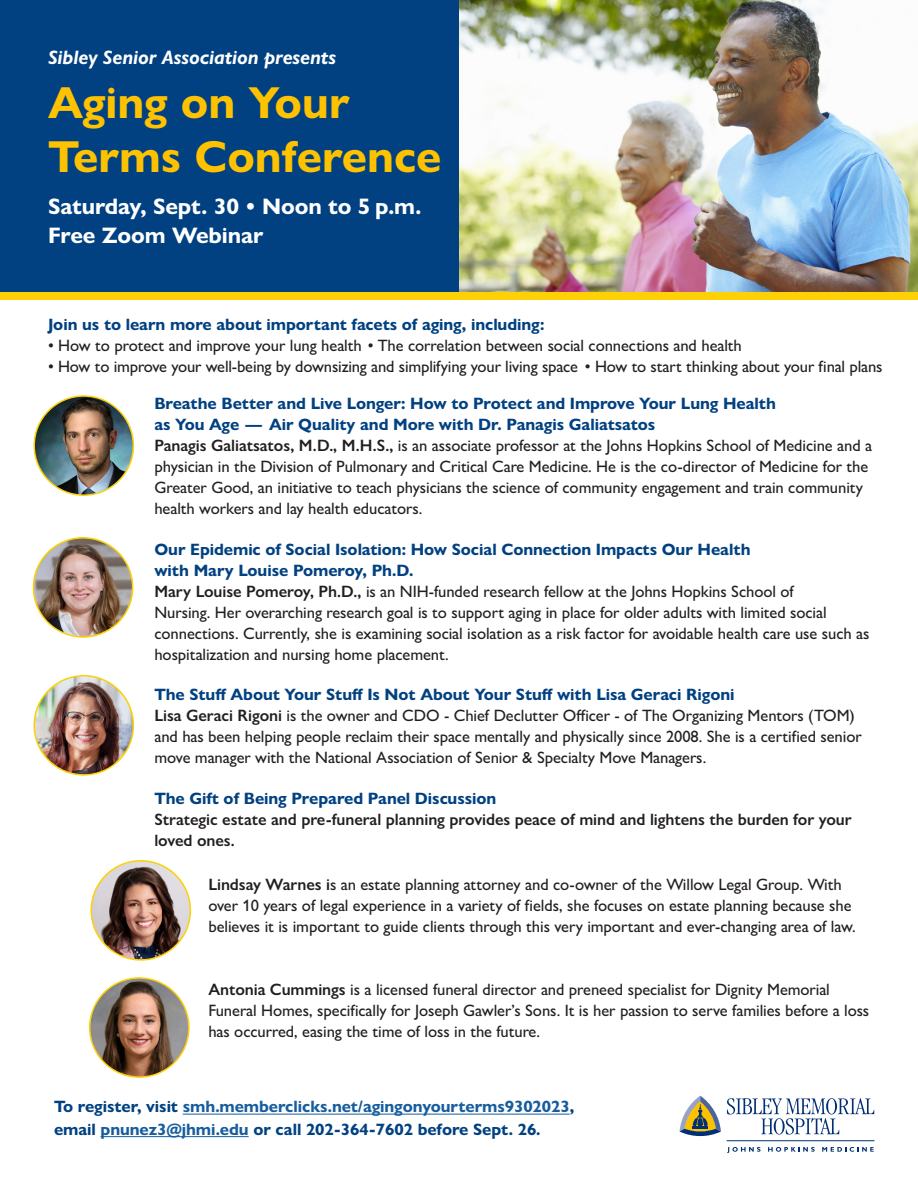
<style>
.page{position:relative;width:918px;height:1188px;background:#fff}
.page>*{position:absolute;margin:0;border:0;box-sizing:border-box;transform-origin:0 0}
.t1{font:700 45px/54px "Gill Sans Nova";color:#fec200}
.t2{font:700 22.5px "Gill Sans Nova";letter-spacing:-.005em;color:#fff}
.t3{font:italic 700 19.5px "Gill Sans Nova";letter-spacing:-.005em;color:#fff}
.t4{font:500 16.5px/21px "Gill Sans Nova";letter-spacing:-.005em;color:#231f20}
.t5{font:700 16.5px "Gill Sans Nova";letter-spacing:-.005em;color:#014181}
.t6{font:600 16.5px/21px "Gill Sans Nova";letter-spacing:-.005em;color:#231f20}
.t7{font:700 16.5px "Gill Sans Nova";letter-spacing:-.005em;color:#175d9e}
.s1{font-weight:600}
.s2{color:#014181}
.s3{color:#175d9e}
</style>
<div class="page">
<img style="left:459px;top:1px;width:458px;height:291px">
<div style="left:0;top:292px;width:918px;height:7px;background:#fed006"></div>
<div style="left:0;top:0;width:459px;height:292px;background:#014181"></div>
<hr style="left:727px;top:1140px;width:147px;height:1px;background:#002f73">
<svg style="left:727px;top:1147px;width:34px;height:6px"></svg>
<svg style="left:768px;top:1147px;width:47px;height:5px"></svg>
<svg style="left:822px;top:1147px;width:52px;height:5px"></svg>
<svg style="left:679px;top:1095px;width:195px;height:42px"></svg>
<hr style="left:183px;top:1114px;width:387px;height:1px;background:#175d9e">
<hr style="left:101px;top:1136px;width:148px;height:1px;background:#175d9e">
<img style="left:34px;top:396px;width:99px;height:99px;border-radius:50px">
<div style="left:33px;top:395px;width:101px;height:101px;border:2px solid #fed006;border-radius:50%"></div>
<img style="left:33px;top:538px;width:100px;height:99px;border-radius:50px">
<div style="left:33px;top:537px;width:100px;height:101px;border:2px solid #fed006;border-radius:50%"></div>
<img style="left:36px;top:676px;width:97px;height:99px">
<div style="left:33px;top:675px;width:101px;height:101px;border:2px solid #fed006;border-radius:50%"></div>
<img style="left:91px;top:861px;width:99px;height:99px;border-radius:50px">
<div style="left:90px;top:860px;width:101px;height:101px;border:2px solid #fed006;border-radius:50%"></div>
<img style="left:90px;top:978px;width:99px;height:99px;border-radius:50px">
<div style="left:89px;top:977px;width:101px;height:101px;border:2px solid #fed006;border-radius:50%"></div>
<p class="t3" style="left:48px;top:46px;width:290px">Sibley Senior Association presents</p>
<p class="t1" style="left:48px;top:76px;width:395px">Aging on Your<br>Terms Conference</p>
<p class="t2" style="left:48px;top:193px;width:375px">Saturday, Sept. 30 • Noon to 5 p.m.</p>
<p class="t2" style="left:48px;top:221px;width:217px">Free Zoom Webinar</p>
<p class="t5" style="left:48px;top:314px;width:498px">Join us to learn more about important facets of aging, including:</p>
<p class="t4" style="left:48px;top:334px;width:695px">• How to protect and improve your lung health • The correlation between social connections and health</p>
<p class="t4" style="left:48px;top:355px;width:836px">• How to improve your well-being by downsizing and simplifying your living space • How to start thinking about your final plans</p>
<p class="t5" style="left:154px;top:394px;width:623px">Breathe Better and Live Longer: How to Protect and Improve Your Lung Health</p>
<p class="t5" style="left:154px;top:415px;width:502px">as You Age — Air Quality and More with Dr. Panagis Galiatsatos</p>
<p class="t4" style="left:154px;top:435px;width:719px"><span class="s1">Panagis Galiatsatos, M.D., M.H.S.,</span> is an associate professor at the Johns Hopkins School of Medicine and a physician in the Division of Pulmonary and Critical Care Medicine. He is the co-director of Medicine for the Greater Good, an initiative to teach physicians the science of community engagement and train community health workers and lay health educators.</p>
<p class="t5" style="left:154px;top:539px;width:598px">Our Epidemic of Social Isolation: How Social Connection Impacts Our Health</p>
<p class="t5" style="left:154px;top:560px;width:261px">with Mary Louise Pomeroy, Ph.D.</p>
<p class="t4" style="left:154px;top:581px;width:717px"><span class="s1">Mary Louise Pomeroy, Ph.D.,</span> is an NIH-funded research fellow at the Johns Hopkins School of<br>Nursing. Her overarching research goal is to support aging in place for older adults with limited social connections. Currently, she is examining social isolation as a risk factor for avoidable health care use such as hospitalization and nursing home placement.</p>
<p class="t5" style="left:154px;top:685px;width:582px">The Stuff About Your Stuff Is Not About Your Stuff with Lisa Geraci Rigoni</p>
<p class="t4" style="left:154px;top:705px;width:709px"><span class="s1">Lisa Geraci Rigoni</span> is the owner and CDO - Chief Declutter Officer - of The Organizing Mentors (TOM) and has been helping people reclaim their space mentally and physically since 2008. She is a certified senior move manager with the National Association of Senior &amp; Specialty Move Managers.</p>
<p class="t5" style="left:154px;top:788px;width:343px">The Gift of Being Prepared Panel Discussion</p>
<p class="t6" style="left:154px;top:809px;width:699px">Strategic estate and pre-funeral planning provides peace of mind and lightens the burden for your loved ones.</p>
<p class="t4" style="left:208px;top:873px;width:649px"><span class="s1">Lindsay Warnes i</span>s an estate planning attorney and co-owner of the Willow Legal Group. With over 10 years of legal experience in a variety of fields, she focuses on estate planning because she believes it is important to guide clients through this very important and ever-changing area of law.</p>
<p class="t4" style="left:208px;top:978px;width:662px"><span class="s1">Antonia Cummings</span> is a licensed funeral director and preneed specialist for Dignity Memorial<br>Funeral Homes, specifically for Joseph Gawler’s Sons. It is her passion to serve families before a loss has occurred, easing the time of loss in the future.</p>
<p class="t7" style="left:54px;top:1097px;width:522px"><span class="s2">To register, visit</span> smh.memberclicks.net/agingonyourterms9302023<span class="s2">,</span></p>
<p class="t5" style="left:54px;top:1119px;width:488px">email <span class="s3">pnunez3@jhmi.edu</span> or call 202-364-7602 before Sept. 26.</p>
</div>
